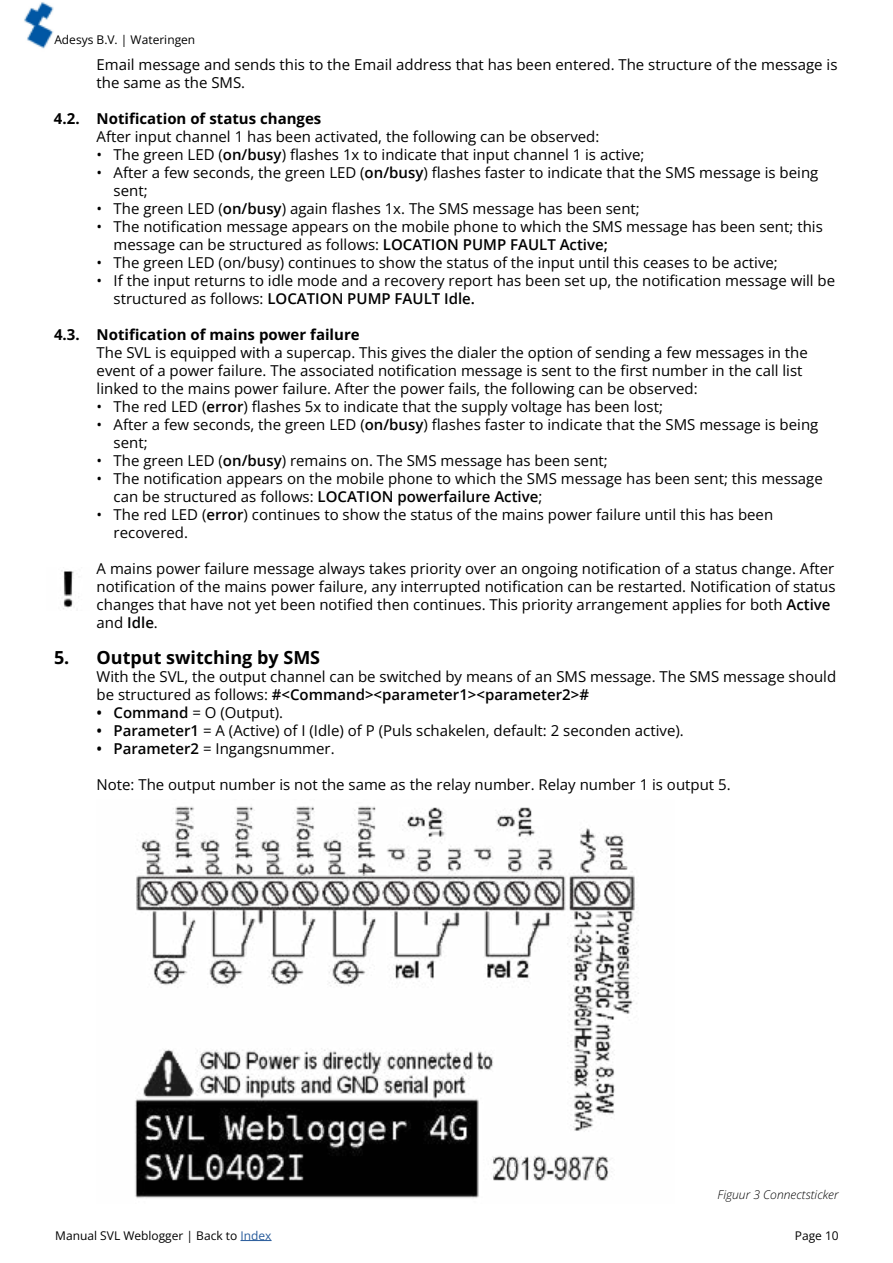
<style>
.page{position:relative;width:893px;height:1263px;background:#fff}
.page>*{position:absolute;margin:0;border:0;box-sizing:border-box;transform-origin:0 0}
.t1{font:700 18px "Open Sans";color:#000}
.t2{font:15px/18px "Open Sans";color:#000}
.t3{font:700 15px "Open Sans";color:#000}
.t4{font:12px "Open Sans";color:#000}
.t5{font:italic 300 12px "Open Sans";color:#000}
.s1{font-weight:600}
.s2{color:#275b9b}
</style>
<div class="page">
<img style="left:24px;top:2px;width:30px;height:47px">
<hr style="left:240px;top:1240px;width:32px;height:1px;background:#275b9b">
<img style="left:135px;top:806px;width:504px;height:393px">
<img style="left:61px;top:570px;width:13px;height:39px">
<p class="t4" style="left:54px;top:32px;width:142px">Adesys B.V. | Wateringen</p>
<p class="t2" style="left:97px;top:55px;width:742px">Email message and sends this to the Email address that has been entered. The structure of the message is the same as the SMS.</p>
<p class="t3" style="left:54px;top:108px;width:269px">4.2. Notification of status changes</p>
<p class="t2" style="left:97px;top:127px;width:504px">After input channel 1 has been activated, the following can be observed:</p>
<p class="t2" style="left:97px;top:145px;width:549px">• The green LED (<span class="s1">on/busy</span>) flashes 1x to indicate that input channel 1 is active;</p>
<p class="t2" style="left:114px;top:163px;width:706px;text-indent:-17px">• After a few seconds, the green LED (<span class="s1">on/busy</span>) flashes faster to indicate that the SMS message is being sent;</p>
<p class="t2" style="left:97px;top:199px;width:545px">• The green LED (<span class="s1">on/busy</span>) again flashes 1x. The SMS message has been sent;</p>
<p class="t2" style="left:114px;top:217px;width:711px;text-indent:-17px">• The notification message appears on the mobile phone to which the SMS message has been sent; this message can be structured as follows: <span class="s1">LOCATION PUMP FAULT Active;</span></p>
<p class="t2" style="left:97px;top:253px;width:683px">• The green LED (on/busy) continues to show the status of the input until this ceases to be active;</p>
<p class="t2" style="left:114px;top:271px;width:723px;text-indent:-17px">• If the input returns to idle mode and a recovery report has been set up, the notification message will be structured as follows: <span class="s1">LOCATION PUMP FAULT Idle.</span></p>
<p class="t3" style="left:54px;top:324px;width:307px">4.3. Notification of mains power failure</p>
<p class="t2" style="left:97px;top:343px;width:713px">The SVL is equipped with a supercap. This gives the dialer the option of sending a few messages in the event of a power failure. The associated notification message is sent to the first number in the call list linked to the mains power failure. After the power fails, the following can be observed:</p>
<p class="t2" style="left:97px;top:397px;width:568px">• The red LED (<span class="s1">error</span>) flashes 5x to indicate that the supply voltage has been lost;</p>
<p class="t2" style="left:114px;top:415px;width:706px;text-indent:-17px">• After a few seconds, the green LED (<span class="s1">on/busy</span>) flashes faster to indicate that the SMS message is being sent;</p>
<p class="t2" style="left:97px;top:451px;width:513px">• The green LED (<span class="s1">on/busy</span>) remains on. The SMS message has been sent;</p>
<p class="t2" style="left:114px;top:469px;width:711px;text-indent:-17px">• The notification appears on the mobile phone to which the SMS message has been sent; this message can be structured as follows: <span class="s1">LOCATION powerfailure Active</span>;</p>
<p class="t2" style="left:114px;top:505px;width:661px;text-indent:-17px">• The red LED (<span class="s1">error</span>) continues to show the status of the mains power failure until this has been recovered.</p>
<p class="t2" style="left:97px;top:559px;width:740px">A mains power failure message always takes priority over an ongoing notification of a status change. After notification of the mains power failure, any interrupted notification can be restarted. Notification of status changes that have not yet been notified then continues. This priority arrangement applies for both <span class="s1">Active </span>and <span class="s1">Idle</span>.</p>
<p class="t1" style="left:54px;top:645px;width:268px">5. Output switching by SMS</p>
<p class="t2" style="left:97px;top:667px;width:741px">With the SVL, the output channel can be switched by means of an SMS message. The SMS message should be structured as follows: <span class="s1">#&lt;Command&gt;&lt;parameter1&gt;&lt;parameter2&gt;#</span></p>
<p class="t2" style="left:97px;top:703px;width:188px"><span class="s1">• Command</span> = O (Output).</p>
<p class="t2" style="left:97px;top:721px;width:589px"><span class="s1">• Parameter1</span> = A (Active) of I (Idle) of P (Puls schakelen, default: 2 seconden active).</p>
<p class="t2" style="left:97px;top:739px;width:240px"><span class="s1">• Parameter2</span> = Ingangsnummer.</p>
<p class="t2" style="left:97px;top:775px;width:636px">Note: The output number is not the same as the relay number. Relay number 1 is output 5.</p>
<p class="t5" style="left:717px;top:1186px;width:123px">Figuur 3 Connectsticker</p>
<p class="t4" style="left:55px;top:1227px;width:218px">Manual SVL Weblogger | Back to <span class="s2">Index</span></p>
<p class="t4" style="left:795px;top:1227px;width:46px">Page 10</p>
</div>
